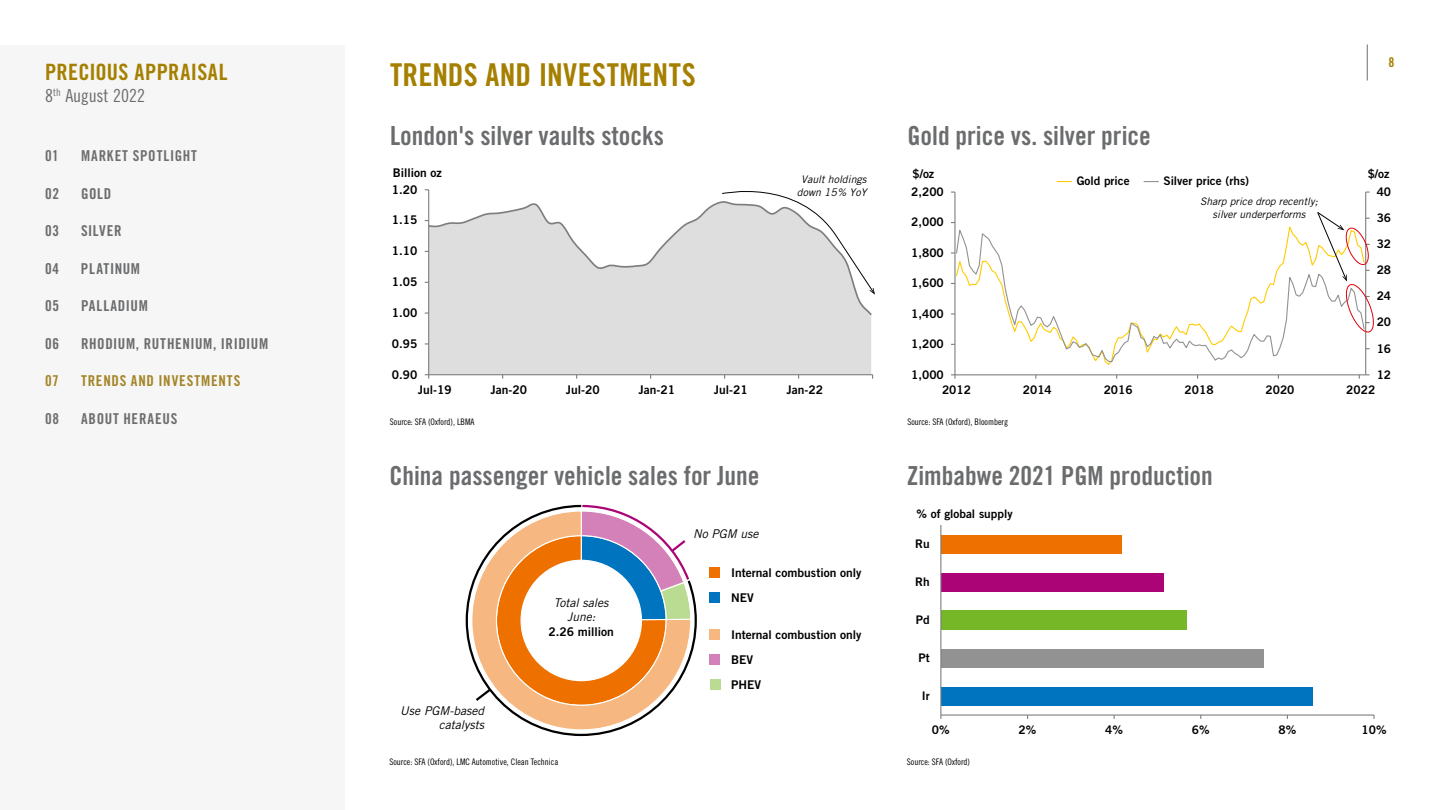
<style>
.page{position:relative;width:1440px;height:810px;background:#fff}
.page>*{position:absolute;margin:0;border:0;box-sizing:border-box;transform-origin:0 0}
.t1{font:31.5px "Trade Gothic LT Std Bd Cn 20";letter-spacing:.01em;color:#a58000}
.t2{font:26.25px "Trade Gothic LT Std Bd Cn 20";color:#6b6c6e}
.t3{font:22.5px "Trade Gothic LT Std Bd Cn 20";letter-spacing:.015em;color:#a58000}
.t4{font:18px "Trade Gothic LT Std Cn 18";letter-spacing:-.005em;color:#6b6c6e}
.t5{font:15px "Trade Gothic LT Std Bd Cn 20";letter-spacing:.04em;color:#6b6c6e}
.t6{font:15px "Trade Gothic LT Std Bd Cn 20";letter-spacing:.05em;color:#6e6e6e}
.t7{font:15px "Trade Gothic LT Std Bd Cn 20";letter-spacing:.055em;color:#a38527}
.t8{font:13.5px "Trade Gothic LT Std Bd Cn 20";color:#a58000}
.t9{font:12px/25px "Trade Gothic LT Std Bd 2";color:#000}
.t10{font:italic 12px/14.4px "Trade Gothic LT Std";color:#000;text-align:center}
.t11{font:11.85px "Trade Gothic LT Std Bd 2";color:#000}
.t12{font:italic 10.5px/12.6px "Trade Gothic LT Std";color:#000;text-align:center}
.t13{font:italic 10.43px/12.5px "Trade Gothic LT Std";color:#000;text-align:center}
.t14{font:9px "Trade Gothic LT Std Cn 18";color:#000}
</style>
<div class="page">
<hr style="left:1367px;top:44px;width:1px;height:36px;background:#6e6e6e">
<div style="left:0;top:45px;width:345px;height:765px;background:#f6f6f6"></div>
<hr style="left:1365px;top:192px;width:1px;height:183px;background:#7d7f7f">
<hr style="left:954px;top:192px;width:2px;height:183px;background:#7d7f7f">
<hr style="left:955px;top:374px;width:411px;height:1px;background:#7d7f7f">
<svg style="left:951px;top:374px;width:5px;height:5px"></svg>
<svg style="left:955px;top:226px;width:362px;height:137px"></svg>
<svg style="left:1057px;top:181px;width:14px;height:1px"></svg>
<svg style="left:1144px;top:181px;width:14px;height:1px"></svg>
<svg style="left:1317px;top:211px;width:57px;height:124px"></svg>
<div style="left:941px;top:687px;width:372px;height:19px;background:#0074be"></div>
<div style="left:941px;top:649px;width:323px;height:19px;background:#919291"></div>
<div style="left:941px;top:611px;width:245px;height:19px;background:#75b726"></div>
<div style="left:941px;top:573px;width:223px;height:19px;background:#aa0476"></div>
<div style="left:941px;top:535px;width:180px;height:19px;background:#ee7100"></div>
<hr style="left:941px;top:714px;width:433px;height:2px;background:#7d7f7f">
<hr style="left:940px;top:525px;width:1px;height:190px;background:#7d7f7f">
<svg style="left:722px;top:191px;width:153px;height:104px"></svg>
<div style="left:429px;top:317px;width:442px;height:57px;background:#dedede"></div>
<hr style="left:428px;top:190px;width:1px;height:185px;background:#7d7f7f">
<hr style="left:429px;top:374px;width:444px;height:1px;background:#7d7f7f">
<svg style="left:427px;top:200px;width:447px;height:117px"></svg>
<div style="left:710px;top:567px;width:10px;height:11px;background:#ee7100"></div>
<div style="left:710px;top:592px;width:10px;height:11px;background:#0074be"></div>
<div style="left:710px;top:629px;width:10px;height:11px;background:#f6b880"></div>
<div style="left:710px;top:654px;width:10px;height:11px;background:#d481ba"></div>
<div style="left:710px;top:680px;width:11px;height:10px;background:#badb92"></div>
<svg style="left:465px;top:580px;width:232px;height:157px"></svg>
<svg style="left:473px;top:504px;width:219px;height:203px"></svg>
<h3 class="t3" style="left:45px;top:58px;width:184px">PRECIOUS APPRAISAL</h3>
<h3 class="t4" style="left:45px;top:85px;width:102px">8<sup>th</sup> August 2022</h3>
<p class="t6" style="left:45px;top:147px;width:15px">01</p>
<p class="t6" style="left:81px;top:147px;width:117px">MARKET SPOTLIGHT</p>
<p class="t5" style="left:45px;top:184px;width:16px">02</p>
<p class="t5" style="left:81px;top:184px;width:32px">GOLD</p>
<p class="t5" style="left:45px;top:222px;width:16px">03</p>
<p class="t5" style="left:81px;top:222px;width:42px">SILVER</p>
<p class="t5" style="left:45px;top:259px;width:16px">04</p>
<p class="t5" style="left:81px;top:259px;width:61px">PLATINUM</p>
<p class="t5" style="left:45px;top:297px;width:16px">05</p>
<p class="t5" style="left:81px;top:297px;width:68px">PALLADIUM</p>
<p class="t5" style="left:45px;top:334px;width:16px">06</p>
<p class="t5" style="left:81px;top:334px;width:189px">RHODIUM, RUTHENIUM, IRIDIUM</p>
<p class="t7" style="left:45px;top:372px;width:15px">07</p>
<p class="t7" style="left:81px;top:372px;width:161px">TRENDS AND INVESTMENTS</p>
<p class="t6" style="left:45px;top:409px;width:16px">08</p>
<p class="t6" style="left:81px;top:409px;width:98px">ABOUT HERAEUS</p>
<h1 class="t1" style="left:390px;top:56px;width:307px">TRENDS AND INVESTMENTS</h1>
<p class="t8" style="left:1389px;top:54px;width:7px">8</p>
<h2 class="t2" style="left:390px;top:120px;width:276px">London's silver vaults stocks</h2>
<h2 class="t2" style="left:908px;top:120px;width:245px">Gold price vs. silver price</h2>
<p class="t9" style="left:393px;top:160px;width:50px">Billion oz</p>
<p class="t9" style="left:392px;top:177px;width:27px">1.20</p>
<p class="t9" style="left:392px;top:207px;width:27px">1.15</p>
<p class="t12" style="left:797px;top:174px;width:71px">Vault holdings down 15% YoY</p>
<p class="t11" style="left:913px;top:167px;width:23px">$/oz</p>
<p class="t11" style="left:1368px;top:167px;width:23px">$/oz</p>
<p class="t11" style="left:1077px;top:174px;width:55px">Gold price</p>
<p class="t11" style="left:1163px;top:174px;width:87px">Silver price (rhs)</p>
<p class="t13" style="left:1200px;top:196px;width:119px">Sharp price drop recently; silver underperforms</p>
<p class="t11" style="left:1377px;top:184px;width:16px">40</p>
<p class="t11" style="left:911px;top:184px;width:34px">2,200</p>
<p class="t11" style="left:1377px;top:210px;width:16px">36</p>
<p class="t11" style="left:911px;top:215px;width:34px">2,000</p>
<p class="t9" style="left:392px;top:238px;width:27px">1.10</p>
<p class="t11" style="left:911px;top:245px;width:34px">1,800</p>
<p class="t11" style="left:1377px;top:237px;width:16px">32</p>
<p class="t11" style="left:1377px;top:263px;width:16px">28</p>
<p class="t9" style="left:392px;top:269px;width:27px">1.05</p>
<p class="t11" style="left:911px;top:276px;width:34px">1,600</p>
<p class="t11" style="left:1377px;top:289px;width:16px">24</p>
<p class="t9" style="left:392px;top:300px;width:27px">1.00</p>
<p class="t11" style="left:911px;top:306px;width:34px">1,400</p>
<p class="t11" style="left:1377px;top:315px;width:16px">20</p>
<p class="t9" style="left:392px;top:331px;width:27px">0.95</p>
<p class="t11" style="left:911px;top:337px;width:34px">1,200</p>
<p class="t11" style="left:1377px;top:341px;width:16px">16</p>
<p class="t9" style="left:392px;top:362px;width:27px">0.90</p>
<p class="t11" style="left:911px;top:367px;width:34px">1,000</p>
<p class="t11" style="left:1377px;top:367px;width:16px">12</p>
<p class="t9" style="left:418px;top:377px;width:35px">Jul-19</p>
<p class="t9" style="left:490px;top:377px;width:38px">Jan-20</p>
<p class="t9" style="left:566px;top:377px;width:35px">Jul-20</p>
<p class="t9" style="left:638px;top:377px;width:38px">Jan-21</p>
<p class="t9" style="left:714px;top:377px;width:35px">Jul-21</p>
<p class="t9" style="left:786px;top:377px;width:38px">Jan-22</p>
<p class="t11" style="left:942px;top:383px;width:31px">2012</p>
<p class="t11" style="left:1023px;top:383px;width:31px">2014</p>
<p class="t11" style="left:1104px;top:383px;width:31px">2016</p>
<p class="t11" style="left:1185px;top:383px;width:31px">2018</p>
<p class="t11" style="left:1265px;top:383px;width:31px">2020</p>
<p class="t11" style="left:1346px;top:383px;width:31px">2022</p>
<p class="t14" style="left:390px;top:416px;width:86px">Source: SFA (Oxford), LBMA</p>
<p class="t14" style="left:907px;top:416px;width:102px">Source: SFA (Oxford), Bloomberg</p>
<h2 class="t2" style="left:389px;top:460px;width:372px">China passenger vehicle sales for June</h2>
<h2 class="t2" style="left:907px;top:460px;width:308px">Zimbabwe 2021 PGM production</h2>
<p class="t11" style="left:917px;top:507px;width:98px">% of global supply</p>
<p class="t10" style="left:554px;top:595px;width:56px">Total sales<br>June:</p>
<p class="t9" style="left:549px;top:619px;width:67px">2.26 million</p>
<p class="t10" style="left:693px;top:526px;width:67px">No PGM use</p>
<p class="t9" style="left:731px;top:560px;width:132px">Internal combustion only<br>NEV</p>
<p class="t9" style="left:731px;top:622px;width:132px">Internal combustion only<br>BEV<br>PHEV</p>
<p class="t11" style="left:915px;top:536px;width:16px">Ru</p>
<p class="t11" style="left:915px;top:574px;width:16px">Rh</p>
<p class="t11" style="left:916px;top:612px;width:15px">Pd</p>
<p class="t11" style="left:919px;top:650px;width:13px">Pt</p>
<p class="t11" style="left:922px;top:688px;width:9px">Ir</p>
<p class="t10" style="left:400px;top:704px;width:85px;text-align:right">Use PGM-based catalysts</p>
<p class="t11" style="left:932px;top:723px;width:19px">0%</p>
<p class="t11" style="left:1019px;top:723px;width:19px">2%</p>
<p class="t11" style="left:1105px;top:723px;width:19px">4%</p>
<p class="t11" style="left:1192px;top:723px;width:19px">6%</p>
<p class="t11" style="left:1278px;top:723px;width:19px">8%</p>
<p class="t11" style="left:1361px;top:723px;width:27px">10%</p>
<p class="t14" style="left:389px;top:756px;width:171px">Source: SFA (Oxford), LMC Automotive, Clean Technica</p>
<p class="t14" style="left:907px;top:756px;width:65px">Source: SFA (Oxford)</p>
</div>
